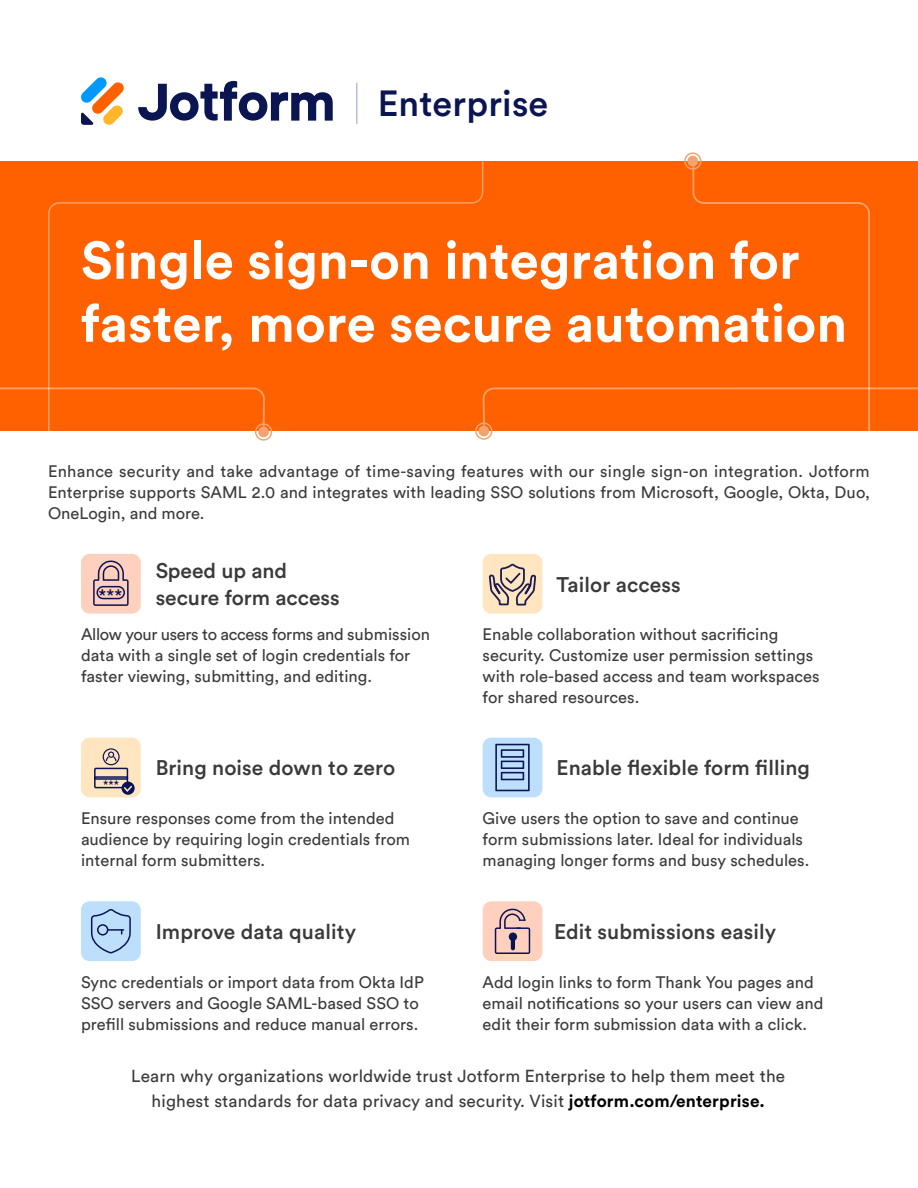
<style>
.page{position:relative;width:918px;height:1188px;background:#fff}
.page>*{position:absolute;margin:0;border:0;box-sizing:border-box;transform-origin:0 0}
.t1{font:700 52.5px/63px "Circular Std";letter-spacing:.005em;color:#fff}
.t2{font:500 36px "Circular Std";letter-spacing:.005em;color:#0a1551}
.t3{font:500 21px/27px "Circular Std";letter-spacing:.005em;color:#3a3a3a}
.t4{font:18px "Circular Std";color:#0a1452}
.t5{font:17.25px/24.9px "Circular Std";letter-spacing:.01em;color:#3a3a3a;text-align:center}
.t6{font:16.5px/21px "Circular Std";letter-spacing:.005em;color:#3a3a3a}
.t7{font:12px "Circular Std";color:#0a1452}
.s1{font-weight:700;color:#000}
</style>
<div class="page">
<div style="left:0;top:161px;width:918px;height:270px;background:#ff6100"></div>
<svg style="left:691px;top:160px;width:179px;height:227px"></svg>
<div style="left:483px;top:738px;width:59px;height:59px;background:#bddffc;border-radius:9px"></div>
<svg style="left:495px;top:744px;width:35px;height:47px"></svg>
<div style="left:81px;top:901px;width:60px;height:60px;background:#bddffc;border-radius:9px"></div>
<svg style="left:90px;top:909px;width:41px;height:45px"></svg>
<div style="left:483px;top:901px;width:59px;height:60px;background:#ffd0be;border-radius:9px"></div>
<svg style="left:495px;top:909px;width:35px;height:45px"></svg>
<div style="left:509px;top:933px;width:8px;height:8px;background:#0a1452;border-radius:50%"></div>
<hr style="left:511px;top:938px;width:4px;height:12px;background:#0a1452;border-radius:2px">
<div style="left:81px;top:738px;width:60px;height:59px;background:#ffe6c1;border-radius:9px"></div>
<div style="left:94px;top:776px;width:34px;height:12px;border:2px solid #0a1452"></div>
<svg style="left:105px;top:751px;width:12px;height:11px"></svg>
<svg style="left:121px;top:782px;width:14px;height:13px"></svg>
<svg style="left:122px;top:784px;width:11px;height:9px"></svg>
<div style="left:103px;top:748px;width:17px;height:17px;border:1px solid #0a1452;border-radius:50%"></div>
<div style="left:94px;top:768px;width:34px;height:12px;border:2px solid #0a1452"></div>
<div style="left:81px;top:554px;width:60px;height:60px;background:#ffd0be;border-radius:9px"></div>
<svg style="left:93px;top:560px;width:36px;height:46px"></svg>
<div style="left:96px;top:586px;width:29px;height:13px;border:2px solid #0a1452;border-radius:6px"></div>
<div style="left:483px;top:554px;width:59px;height:60px;background:#ffe6c1;border-radius:9px"></div>
<svg style="left:489px;top:564px;width:47px;height:42px"></svg>
<svg style="left:48px;top:161px;width:436px;height:272px"></svg>
<svg style="left:0;top:387px;width:266px;height:46px"></svg>
<div style="left:255px;top:423px;width:17px;height:18px;border:2px solid #f1a470;border-radius:50%"></div>
<svg style="left:482px;top:387px;width:436px;height:46px"></svg>
<div style="left:258px;top:427px;width:11px;height:10px;background:#f1a470;border-radius:50%"></div>
<div style="left:475px;top:422px;width:17px;height:18px;border:2px solid #f1a470;border-radius:50%"></div>
<div style="left:478px;top:426px;width:11px;height:10px;background:#f1a470;border-radius:50%"></div>
<div style="left:684px;top:152px;width:17px;height:18px;border:2px solid #f1a470;border-radius:50%"></div>
<div style="left:687px;top:156px;width:11px;height:10px;background:#f1a470;border-radius:50%"></div>
<svg style="left:81px;top:77px;width:43px;height:48px"></svg>
<svg style="left:138px;top:81px;width:195px;height:40px"></svg>
<hr style="left:356px;top:83px;width:2px;height:41px;background:#b9bdde">
<p class="t2" style="left:378px;top:81px;width:172px">Enterprise</p>
<p class="t1" style="left:81px;top:228px;width:768px">Single sign-on integration for faster, more secure automation</p>
<p class="t6" style="left:48px;top:461px;width:824px;text-align:justify">Enhance security and take advantage of time-saving features with our single sign-on integration. Jotform Enterprise supports SAML 2.0 and integrates with leading SSO solutions from Microsoft, Google, Okta, Duo, OneLogin, and more.</p>
<p class="t3" style="left:156px;top:557px;width:186px">Speed up and secure form access</p>
<p class="t6" style="left:81px;top:624px;width:351px">Allow your users to access forms and submission data with a single set of login credentials for faster viewing, submitting, and editing.</p>
<p class="t4" style="left:99px;top:585px;width:25px">***</p>
<p class="t3" style="left:156px;top:753px;width:241px">Bring noise down to zero</p>
<p class="t6" style="left:81px;top:807px;width:331px">Ensure responses come from the intended audience by requiring login credentials from internal form submitters.</p>
<p class="t7" style="left:103px;top:777px;width:17px">***</p>
<p class="t3" style="left:156px;top:918px;width:202px">Improve data quality</p>
<p class="t6" style="left:81px;top:972px;width:344px">Sync credentials or import data from Okta IdP<br>SSO servers and Google SAML-based SSO to prefill submissions and reduce manual errors.</p>
<p class="t3" style="left:557px;top:571px;width:126px">Tailor access</p>
<p class="t6" style="left:483px;top:624px;width:338px">Enable collaboration without sacrificing security. Customize user permission settings with role-based access and team workspaces for shared resources.</p>
<p class="t3" style="left:557px;top:754px;width:255px">Enable flexible form filling</p>
<p class="t6" style="left:483px;top:807px;width:328px">Give users the option to save and continue form submissions later. Ideal for individuals managing longer forms and busy schedules.</p>
<p class="t3" style="left:554px;top:918px;width:224px">Edit submissions easily</p>
<p class="t6" style="left:483px;top:972px;width:342px">Add login links to form Thank You pages and email notifications so your users can view and edit their form submission data with a click.</p>
<p class="t5" style="left:131px;top:1063px;width:656px">Learn why organizations worldwide trust Jotform Enterprise to help them meet the highest standards for data privacy and security. Visit <span class="s1">jotform.com/enterprise.</span></p>
</div>
